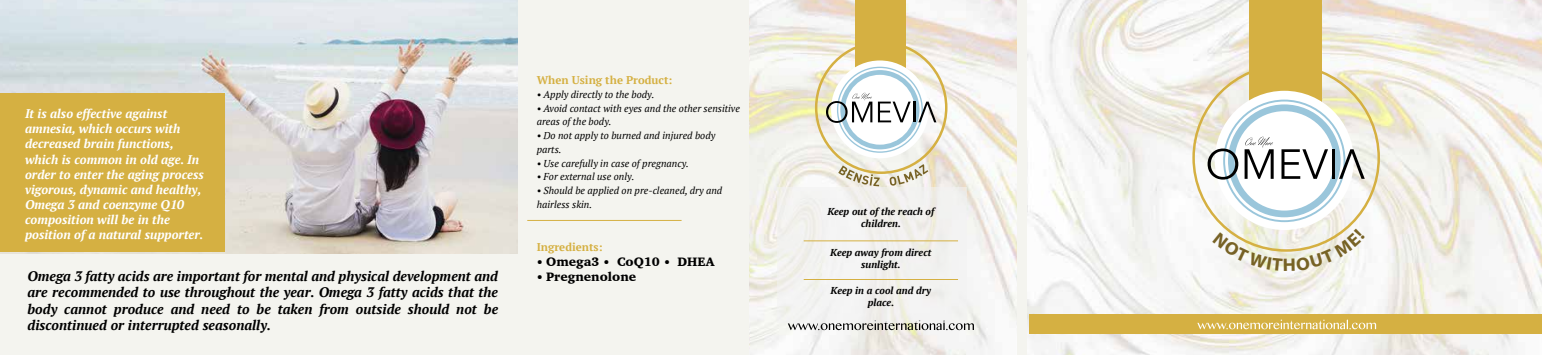
<style>
.page{position:relative;width:1542px;height:355px;background:#fff}
.page>*{position:absolute;margin:0;border:0;box-sizing:border-box;transform-origin:0 0}
.t1{font:italic 700 13.75px/16.5px "PT Serif";color:#000;text-align:justify}
.t2{font:italic 700 12.5px/15px "PT Serif";color:#fff}
.t3{font:900 12.5px "Charter";color:#000}
.t4{font:700 11.25px "PT Serif";color:#d5b042}
.t5{font:italic 10px/13.8px "PT Serif";color:#000}
.t6{font:italic 700 10px/12px "PT Serif";color:#000;text-align:center}
.s1{font-family:"PT Serif";font-weight:700}
</style>
<div class="page">
<div style="left:0;top:0;width:1029px;height:354px;background:#f4f4ef"></div>
<img style="left:749px;top:0;width:268px;height:354px">
<img style="left:0;top:0;width:517px;height:253px">
<div style="left:0;top:93px;width:224px;height:158px;background:#d5b042"></div>
<img style="left:1028px;top:0;width:514px;height:354px">
<svg style="left:788px;top:319px;width:186px;height:11px"></svg>
<div style="left:777px;top:186px;width:190px;height:136px;background:#f2f2f2"></div>
<hr style="left:804px;top:240px;width:154px;height:1px;background:#d5b042">
<hr style="left:527px;top:220px;width:155px;height:1px;background:#d5b042">
<hr style="left:804px;top:279px;width:154px;height:1px;background:#d5b042">
<div style="left:1249px;top:0;width:73px;height:197px;background:#d5b042"></div>
<div style="left:1215px;top:91px;width:139px;height:139px;background:#fff;border-radius:50%"></div>
<svg style="left:1208px;top:99px;width:157px;height:123px"></svg>
<div style="left:855px;top:0;width:51px;height:135px;background:#d5b042"></div>
<div style="left:831px;top:60px;width:98px;height:98px;background:#fff;border-radius:50%"></div>
<svg style="left:826px;top:67px;width:110px;height:86px"></svg>
<svg style="left:838px;top:165px;width:42px;height:21px"></svg>
<svg style="left:890px;top:164px;width:38px;height:21px"></svg>
<div style="left:1029px;top:314px;width:513px;height:20px;background:#d5b042"></div>
<svg style="left:1197px;top:319px;width:179px;height:10px"></svg>
<svg style="left:1212px;top:228px;width:153px;height:42px"></svg>
<p class="t2" style="left:25px;top:106px;width:180px">It is also effective against amnesia, which occurs with decreased brain functions, which is common in old age. In order to enter the aging process vigorous, dynamic and healthy,<br>Omega 3 and coenzyme Q10 composition will be in the position of a natural supporter.</p>
<p class="t1" style="left:28px;top:267px;width:472px">Omega 3 fatty acids are important for mental and physical development and are recommended to use throughout the year. Omega 3 fatty acids that the body cannot produce and need to be taken from outside should not be discontinued or interrupted seasonally.</p>
<p class="t4" style="left:537px;top:72px;width:137px">When Using the Product:</p>
<p class="t5" style="left:537px;top:87px;width:119px">• Apply directly to the body.</p>
<p class="t5" style="left:537px;top:101px;width:205px">• Avoid contact with eyes and the other sensitive areas of the body.</p>
<p class="t5" style="left:537px;top:128px;width:180px">• Do not apply to burned and injured body parts.</p>
<p class="t5" style="left:537px;top:156px;width:154px">• Use carefully in case of pregnancy.</p>
<p class="t5" style="left:537px;top:170px;width:99px">• For external use only.</p>
<p class="t5" style="left:537px;top:183px;width:187px">• Should be applied on pre-cleaned, dry and hairless skin.</p>
<p class="t4" style="left:537px;top:239px;width:67px">Ingredients:</p>
<p class="t3" style="left:537px;top:254px;width:179px"><span class="s1">•</span> Omega3 <span class="s1">•</span> CoQ10 <span class="s1">•</span> DHEA</p>
<p class="t3" style="left:537px;top:269px;width:101px"><span class="s1">•</span> Pregnenolone</p>
<p class="t6" style="left:827px;top:205px;width:108px">Keep out of the reach of children.</p>
<p class="t6" style="left:830px;top:246px;width:103px">Keep away from direct sunlight.</p>
<p class="t6" style="left:831px;top:284px;width:102px">Keep in a cool and dry place.</p>
</div>
